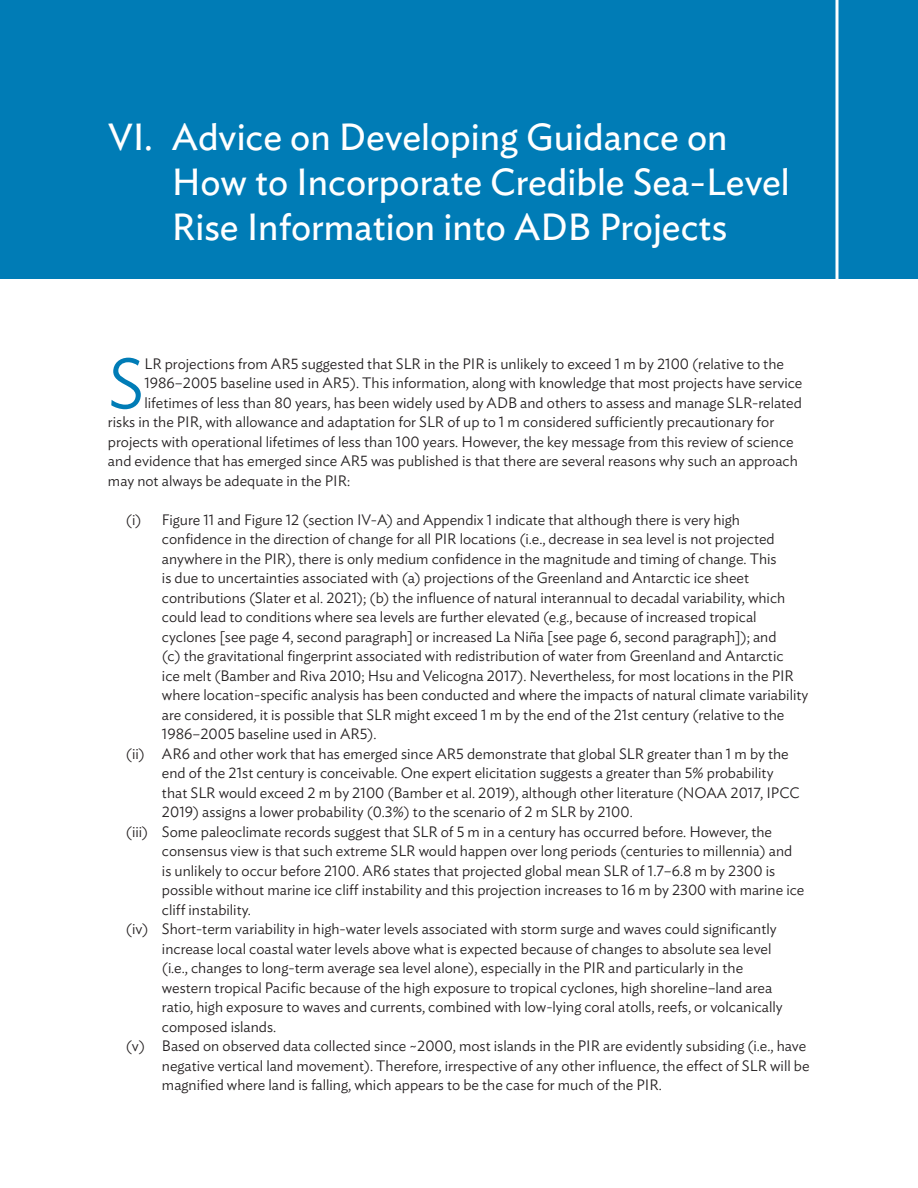
<style>
.page{position:relative;width:918px;height:1188px;background:#fff}
.page>*{position:absolute;margin:0;border:0;box-sizing:border-box;transform-origin:0 0}
.t1{font:300 69.9px "Ideal Sans";color:#007cb6}
.t2{font:37.5px/45px "Ideal Sans";color:#fff}
.t3{font:300 15px "Ideal Sans";color:#231f20}
</style>
<div class="page">
<div style="left:0;top:0;width:918px;height:279px;background:#007cb6"></div>
<hr style="left:836px;top:0;width:3px;height:279px;background:#fff">
<h2 class="t2" style="left:172px;top:112px;width:620px;text-indent:-64px">VI. Advice on Developing Guidance on<br>How to Incorporate Credible Sea-Level<br>Rise Information into ADB Projects</h2>
<h1 class="t1" style="left:108px;top:330px;width:38px">S</h1>
<p class="t3" style="left:144px;top:352px;width:641px">LR projections from AR5 suggested that SLR in the PIR is unlikely to exceed 1 m by 2100 (relative to the</p>
<p class="t3" style="left:144px;top:372px;width:660px">1986–2005 baseline used in AR5). This information, along with knowledge that most projects have service</p>
<p class="t3" style="left:144px;top:391px;width:659px">lifetimes of less than 80 years, has been widely used by ADB and others to assess and manage SLR-related</p>
<p class="t3" style="left:108px;top:411px;width:668px">risks in the PIR, with allowance and adaptation for SLR of up to 1 m considered sufficiently precautionary for</p>
<p class="t3" style="left:108px;top:430px;width:687px">projects with operational lifetimes of less than 100 years. However, the key message from this review of science</p>
<p class="t3" style="left:108px;top:450px;width:691px">and evidence that has emerged since AR5 was published is that there are several reasons why such an approach</p>
<p class="t3" style="left:108px;top:469px;width:244px">may not always be adequate in the PIR:</p>
<p class="t3" style="left:126px;top:508px;width:616px">(i) Figure 11 and Figure 12 (section IV-A) and Appendix 1 indicate that although there is very high</p>
<p class="t3" style="left:162px;top:528px;width:614px">confidence in the direction of change for all PIR locations (i.e., decrease in sea level is not projected</p>
<p class="t3" style="left:162px;top:547px;width:616px">anywhere in the PIR), there is only medium confidence in the magnitude and timing of change. This</p>
<p class="t3" style="left:162px;top:567px;width:589px">is due to uncertainties associated with (a) projections of the Greenland and Antarctic ice sheet</p>
<p class="t3" style="left:162px;top:586px;width:625px">contributions (Slater et al. 2021); (b) the influence of natural interannual to decadal variability, which</p>
<p class="t3" style="left:162px;top:606px;width:596px">could lead to conditions where sea levels are further elevated (e.g., because of increased tropical</p>
<p class="t3" style="left:162px;top:625px;width:616px">cyclones [see page 4, second paragraph] or increased La Niña [see page 6, second paragraph]); and</p>
<p class="t3" style="left:162px;top:645px;width:623px">(c) the gravitational fingerprint associated with redistribution of water from Greenland and Antarctic</p>
<p class="t3" style="left:162px;top:664px;width:633px">ice melt (Bamber and Riva 2010; Hsu and Velicogna 2017). Nevertheless, for most locations in the PIR</p>
<p class="t3" style="left:162px;top:684px;width:648px">where location-specific analysis has been conducted and where the impacts of natural climate variability</p>
<p class="t3" style="left:162px;top:703px;width:624px">are considered, it is possible that SLR might exceed 1 m by the end of the 21st century (relative to the</p>
<p class="t3" style="left:162px;top:723px;width:216px">1986–2005 baseline used in AR5).</p>
<p class="t3" style="left:126px;top:742px;width:664px">(ii) AR6 and other work that has emerged since AR5 demonstrate that global SLR greater than 1 m by the</p>
<p class="t3" style="left:162px;top:762px;width:613px">end of the 21st century is conceivable. One expert elicitation suggests a greater than 5% probability</p>
<p class="t3" style="left:162px;top:781px;width:639px">that SLR would exceed 2 m by 2100 (Bamber et al. 2019), although other literature (NOAA 2017, IPCC</p>
<p class="t3" style="left:162px;top:801px;width:472px">2019) assigns a lower probability (0.3%) to the scenario of 2 m SLR by 2100.</p>
<p class="t3" style="left:126px;top:820px;width:648px">(iii) Some paleoclimate records suggest that SLR of 5 m in a century has occurred before. However, the</p>
<p class="t3" style="left:162px;top:840px;width:632px">consensus view is that such extreme SLR would happen over long periods (centuries to millennia) and</p>
<p class="t3" style="left:162px;top:859px;width:615px">is unlikely to occur before 2100. AR6 states that projected global mean SLR of 1.7–6.8 m by 2300 is</p>
<p class="t3" style="left:162px;top:879px;width:644px">possible without marine ice cliff instability and this projection increases to 16 m by 2300 with marine ice</p>
<p class="t3" style="left:162px;top:898px;width:90px">cliff instability.</p>
<p class="t3" style="left:126px;top:918px;width:652px">(iv) Short-term variability in high-water levels associated with storm surge and waves could significantly</p>
<p class="t3" style="left:162px;top:937px;width:611px">increase local coastal water levels above what is expected because of changes to absolute sea level</p>
<p class="t3" style="left:162px;top:957px;width:583px">(i.e., changes to long-term average sea level alone), especially in the PIR and particularly in the</p>
<p class="t3" style="left:162px;top:976px;width:612px">western tropical Pacific because of the high exposure to tropical cyclones, high shoreline–land area</p>
<p class="t3" style="left:162px;top:996px;width:622px">ratio, high exposure to waves and currents, combined with low-lying coral atolls, reefs, or volcanically</p>
<p class="t3" style="left:162px;top:1015px;width:116px">composed islands.</p>
<p class="t3" style="left:126px;top:1035px;width:682px">(v) Based on observed data collected since ~2000, most islands in the PIR are evidently subsiding (i.e., have</p>
<p class="t3" style="left:162px;top:1054px;width:649px">negative vertical land movement). Therefore, irrespective of any other influence, the effect of SLR will be</p>
<p class="t3" style="left:162px;top:1074px;width:501px">magnified where land is falling, which appears to be the case for much of the PIR.</p>
</div>
